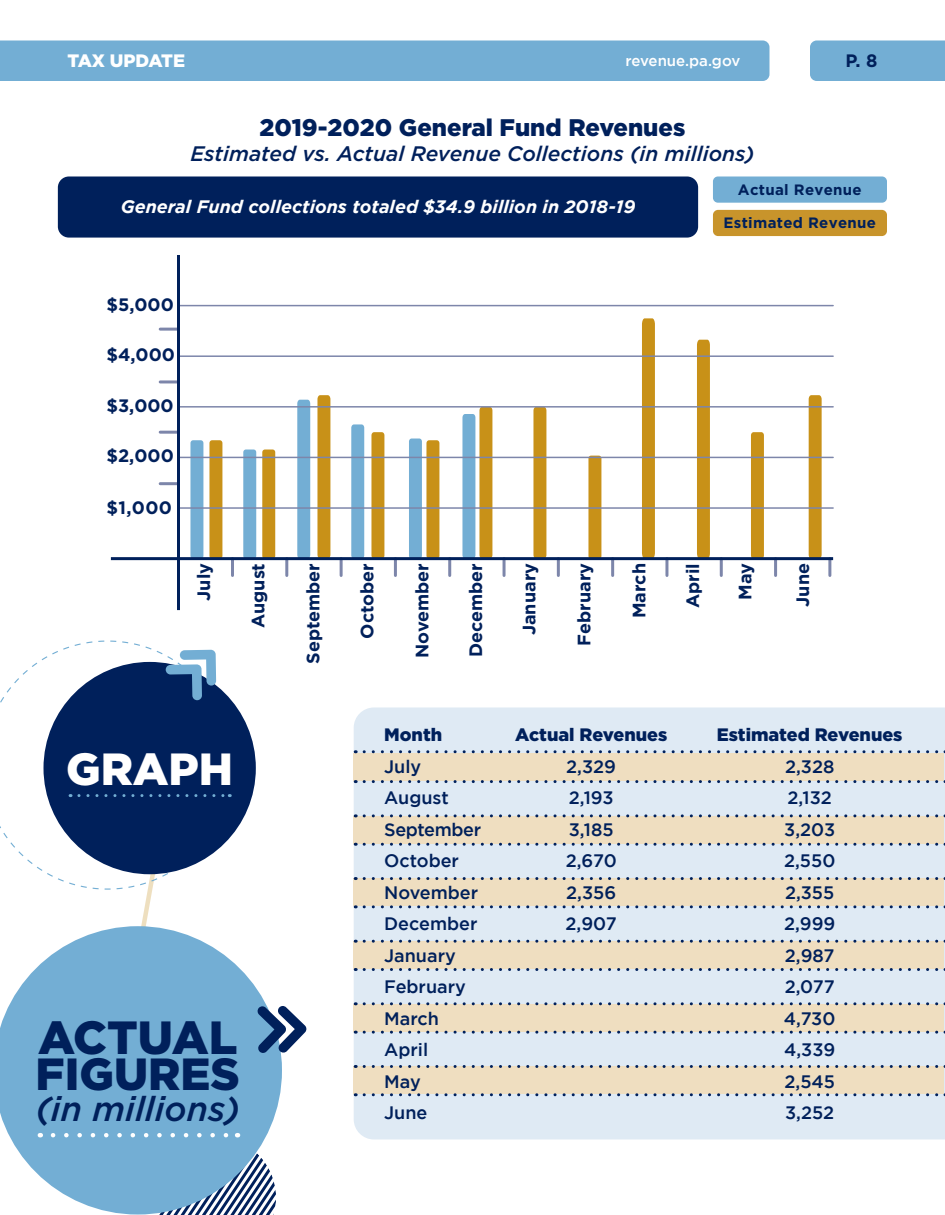
<style>
.page{position:relative;width:945px;height:1215px;background:#fff}
.page>*{position:absolute;margin:0;border:0;box-sizing:border-box;transform-origin:0 0}
.t1{font:900 46.5px "Gotham";color:#00205b}
.t2{font:900 45px "Gotham";color:#00205b}
.t3{font:900 45px "Gotham";color:#fff}
.t4{font:italic 500 34.5px "Gotham";color:#00205b}
.t5{font:900 24px "Gotham";color:#00205b}
.t6{font:italic 500 21px "Gotham";color:#00205b}
.t7{font:500 18px "Gotham";color:#00205b}
.t8{font:700 18px "Gotham";color:#00205b}
.t9{font:italic 700 18px "Gotham";color:#fff}
.t10{font:900 18px "Gotham";color:#00205b}
.t11{font:900 18px "Gotham";letter-spacing:-.02em;color:#fff}
.t12{font:500 18px "Gotham";letter-spacing:-.02em;color:#00205b}
.t13{font:700 15px "Gotham";letter-spacing:.02em;color:#00205b}
.t14{font:500 15px "Gotham";color:#fff}
</style>
<div class="page">
<div style="left:0;top:40px;width:770px;height:41px;background:#73aed4"></div>
<div style="left:810px;top:40px;width:135px;height:41px;background:#73aed4"></div>
<svg style="left:141px;top:890px;width:11px;height:36px"></svg>
<svg style="left:0;top:641px;width:231px;height:249px"></svg>
<div style="left:354px;top:707px;width:591px;height:432px;background:#dfeaf4"></div>
<hr style="left:160px;top:482px;width:17px;height:3px;background:#7d86aa">
<hr style="left:160px;top:431px;width:17px;height:3px;background:#7d86aa">
<hr style="left:160px;top:380px;width:17px;height:3px;background:#7d86aa">
<hr style="left:160px;top:328px;width:17px;height:3px;background:#7d86aa">
<div style="left:209px;top:440px;width:13px;height:119px;background:#c89118;border-radius:3px"></div>
<div style="left:190px;top:440px;width:13px;height:119px;background:#73aed4;border-radius:3px"></div>
<div style="left:262px;top:450px;width:13px;height:109px;background:#c89118;border-radius:3px"></div>
<div style="left:243px;top:450px;width:13px;height:109px;background:#73aed4;border-radius:3px"></div>
<svg style="left:297px;top:400px;width:13px;height:157px"></svg>
<svg style="left:351px;top:424px;width:13px;height:133px"></svg>
<div style="left:409px;top:439px;width:13px;height:120px;background:#73aed4;border-radius:3px"></div>
<svg style="left:317px;top:395px;width:13px;height:162px"></svg>
<svg style="left:462px;top:408px;width:30px;height:149px"></svg>
<svg style="left:533px;top:408px;width:13px;height:149px"></svg>
<div style="left:588px;top:456px;width:13px;height:103px;background:#c89118;border-radius:3px"></div>
<svg style="left:697px;top:340px;width:13px;height:217px"></svg>
<svg style="left:642px;top:318px;width:13px;height:239px"></svg>
<div style="left:371px;top:432px;width:13px;height:127px;background:#c89118;border-radius:3px"></div>
<div style="left:426px;top:440px;width:13px;height:119px;background:#c89118;border-radius:3px"></div>
<div style="left:751px;top:432px;width:13px;height:127px;background:#c89118;border-radius:3px"></div>
<svg style="left:809px;top:395px;width:13px;height:162px"></svg>
<div style="left:58px;top:176px;width:640px;height:62px;background:#00205b;border-radius:11px"></div>
<hr style="left:178px;top:305px;width:655px;height:1px;background:#7d86aa">
<hr style="left:178px;top:355px;width:655px;height:2px;background:#7d86aa">
<hr style="left:178px;top:406px;width:655px;height:2px;background:#7d86aa">
<hr style="left:178px;top:457px;width:655px;height:1px;background:#7d86aa">
<hr style="left:178px;top:507px;width:655px;height:2px;background:#7d86aa">
<hr style="left:231px;top:559px;width:3px;height:17px;background:#7d86aa">
<hr style="left:285px;top:559px;width:3px;height:17px;background:#7d86aa">
<hr style="left:340px;top:559px;width:3px;height:17px;background:#7d86aa">
<hr style="left:394px;top:559px;width:3px;height:17px;background:#7d86aa">
<hr style="left:448px;top:559px;width:3px;height:17px;background:#7d86aa">
<hr style="left:503px;top:559px;width:3px;height:17px;background:#7d86aa">
<hr style="left:557px;top:559px;width:3px;height:17px;background:#7d86aa">
<hr style="left:611px;top:559px;width:3px;height:17px;background:#7d86aa">
<hr style="left:665px;top:559px;width:3px;height:17px;background:#7d86aa">
<hr style="left:720px;top:559px;width:3px;height:17px;background:#7d86aa">
<hr style="left:774px;top:559px;width:3px;height:17px;background:#7d86aa">
<hr style="left:828px;top:559px;width:3px;height:17px;background:#7d86aa">
<hr style="left:177px;top:255px;width:3px;height:355px;background:#00205b">
<hr style="left:111px;top:557px;width:722px;height:3px;background:#00205b">
<div style="left:713px;top:177px;width:174px;height:26px;background:#73aed4;border-radius:5px"></div>
<div style="left:713px;top:210px;width:174px;height:26px;background:#c8942b;border-radius:5px"></div>
<div style="left:354px;top:753px;width:590px;height:28px;background:#efdec0"></div>
<div style="left:354px;top:816px;width:590px;height:28px;background:#efdec0"></div>
<div style="left:354px;top:879px;width:590px;height:27px;background:#efdec0"></div>
<div style="left:354px;top:941px;width:590px;height:28px;background:#efdec0"></div>
<div style="left:354px;top:1004px;width:590px;height:27px;background:#efdec0"></div>
<div style="left:354px;top:1066px;width:590px;height:28px;background:#efdec0"></div>
<svg style="left:364px;top:750px;width:581px;height:3px"></svg>
<svg style="left:364px;top:780px;width:581px;height:3px"></svg>
<svg style="left:364px;top:814px;width:581px;height:3px"></svg>
<svg style="left:364px;top:843px;width:581px;height:3px"></svg>
<svg style="left:364px;top:877px;width:581px;height:3px"></svg>
<svg style="left:364px;top:905px;width:581px;height:3px"></svg>
<svg style="left:364px;top:940px;width:581px;height:3px"></svg>
<svg style="left:364px;top:968px;width:581px;height:3px"></svg>
<svg style="left:364px;top:1002px;width:581px;height:3px"></svg>
<svg style="left:364px;top:1031px;width:581px;height:3px"></svg>
<svg style="left:364px;top:1065px;width:581px;height:3px"></svg>
<svg style="left:364px;top:1093px;width:581px;height:3px"></svg>
<div style="left:44px;top:662px;width:212px;height:212px;background:#00205b;border-radius:50%"></div>
<svg style="left:0;top:926px;width:282px;height:261px;fill:#73aed4"></svg>
<svg style="left:166px;top:650px;width:50px;height:50px"></svg>
<svg style="left:257px;top:1006px;width:50px;height:47px"></svg>
<svg style="left:79px;top:794px;width:151px;height:3px"></svg>
<svg style="left:53px;top:1133px;width:223px;height:82px"></svg>
<p class="t11" style="left:68px;top:51px;width:119px">TAX UPDATE</p>
<p class="t14" style="left:626px;top:52px;width:116px">revenue.pa.gov</p>
<p class="t8" style="left:845px;top:51px;width:34px">P. 8</p>
<p class="t5" style="left:260px;top:114px;width:427px">2019-2020 General Fund Revenues</p>
<p class="t6" style="left:190px;top:140px;width:566px">Estimated vs. Actual Revenue Collections (in millions)</p>
<p class="t9" style="left:121px;top:196px;width:516px">General Fund collections totaled $34.9 billion in 2018-19</p>
<p class="t13" style="left:738px;top:181px;width:125px">Actual Revenue</p>
<p class="t13" style="left:724px;top:214px;width:154px">Estimated Revenue</p>
<p class="t8" style="left:106px;top:294px;width:69px">$5,000</p>
<p class="t8" style="left:106px;top:345px;width:70px">$4,000</p>
<p class="t8" style="left:106px;top:396px;width:69px">$3,000</p>
<p class="t8" style="left:106px;top:446px;width:69px">$2,000</p>
<p class="t8" style="left:106px;top:497px;width:67px">$1,000</p>
<p class="t8" style="left:193px;top:601px;width:39px;rotate:-90deg">July</p>
<p class="t8" style="left:248px;top:628px;width:66px;rotate:-90deg">August</p>
<p class="t8" style="left:303px;top:664px;width:102px;rotate:-90deg">September</p>
<p class="t8" style="left:357px;top:639px;width:77px;rotate:-90deg">October</p>
<p class="t8" style="left:412px;top:658px;width:96px;rotate:-90deg">November</p>
<p class="t8" style="left:465px;top:657px;width:95px;rotate:-90deg">December</p>
<p class="t8" style="left:519px;top:635px;width:74px;rotate:-90deg">January</p>
<p class="t8" style="left:574px;top:646px;width:84px;rotate:-90deg">February</p>
<p class="t8" style="left:629px;top:618px;width:57px;rotate:-90deg">March</p>
<p class="t8" style="left:682px;top:608px;width:46px;rotate:-90deg">April</p>
<p class="t8" style="left:735px;top:600px;width:38px;rotate:-90deg">May</p>
<p class="t8" style="left:793px;top:607px;width:45px;rotate:-90deg">June</p>
<p class="t3" style="left:66px;top:743px;width:168px">GRAPH</p>
<p class="t1" style="left:38px;top:1010px;width:201px">ACTUAL</p>
<p class="t2" style="left:36px;top:1048px;width:206px">FIGURES</p>
<p class="t4" style="left:36px;top:1086px;width:206px">(in millions)</p>
<p class="t10" style="left:384px;top:724px;width:60px">Month</p>
<p class="t10" style="left:515px;top:724px;width:154px">Actual Revenues</p>
<p class="t10" style="left:717px;top:724px;width:187px">Estimated Revenues</p>
<p class="t7" style="left:384px;top:756px;width:39px">July</p>
<p class="t7" style="left:566px;top:756px;width:51px">2,329</p>
<p class="t7" style="left:785px;top:756px;width:51px">2,328</p>
<p class="t7" style="left:384px;top:787px;width:66px">August</p>
<p class="t7" style="left:569px;top:787px;width:46px">2,193</p>
<p class="t7" style="left:788px;top:787px;width:46px">2,132</p>
<p class="t12" style="left:384px;top:819px;width:99px">September</p>
<p class="t7" style="left:569px;top:819px;width:46px">3,185</p>
<p class="t7" style="left:784px;top:819px;width:52px">3,203</p>
<p class="t7" style="left:384px;top:850px;width:76px">October</p>
<p class="t7" style="left:566px;top:850px;width:52px">2,670</p>
<p class="t7" style="left:784px;top:850px;width:53px">2,550</p>
<p class="t7" style="left:384px;top:882px;width:96px">November</p>
<p class="t7" style="left:566px;top:882px;width:51px">2,356</p>
<p class="t7" style="left:785px;top:882px;width:51px">2,355</p>
<p class="t7" style="left:384px;top:913px;width:95px">December</p>
<p class="t7" style="left:566px;top:913px;width:53px">2,907</p>
<p class="t7" style="left:784px;top:913px;width:53px">2,999</p>
<p class="t7" style="left:384px;top:945px;width:73px">January</p>
<p class="t7" style="left:785px;top:945px;width:51px">2,987</p>
<p class="t7" style="left:384px;top:976px;width:83px">February</p>
<p class="t7" style="left:785px;top:976px;width:51px">2,077</p>
<p class="t7" style="left:384px;top:1008px;width:56px">March</p>
<p class="t7" style="left:784px;top:1008px;width:53px">4,730</p>
<p class="t7" style="left:384px;top:1039px;width:46px">April</p>
<p class="t7" style="left:784px;top:1039px;width:53px">4,339</p>
<p class="t7" style="left:384px;top:1071px;width:38px">May</p>
<p class="t7" style="left:784px;top:1071px;width:52px">2,545</p>
<p class="t7" style="left:384px;top:1102px;width:45px">June</p>
<p class="t7" style="left:785px;top:1102px;width:51px">3,252</p>
</div>
